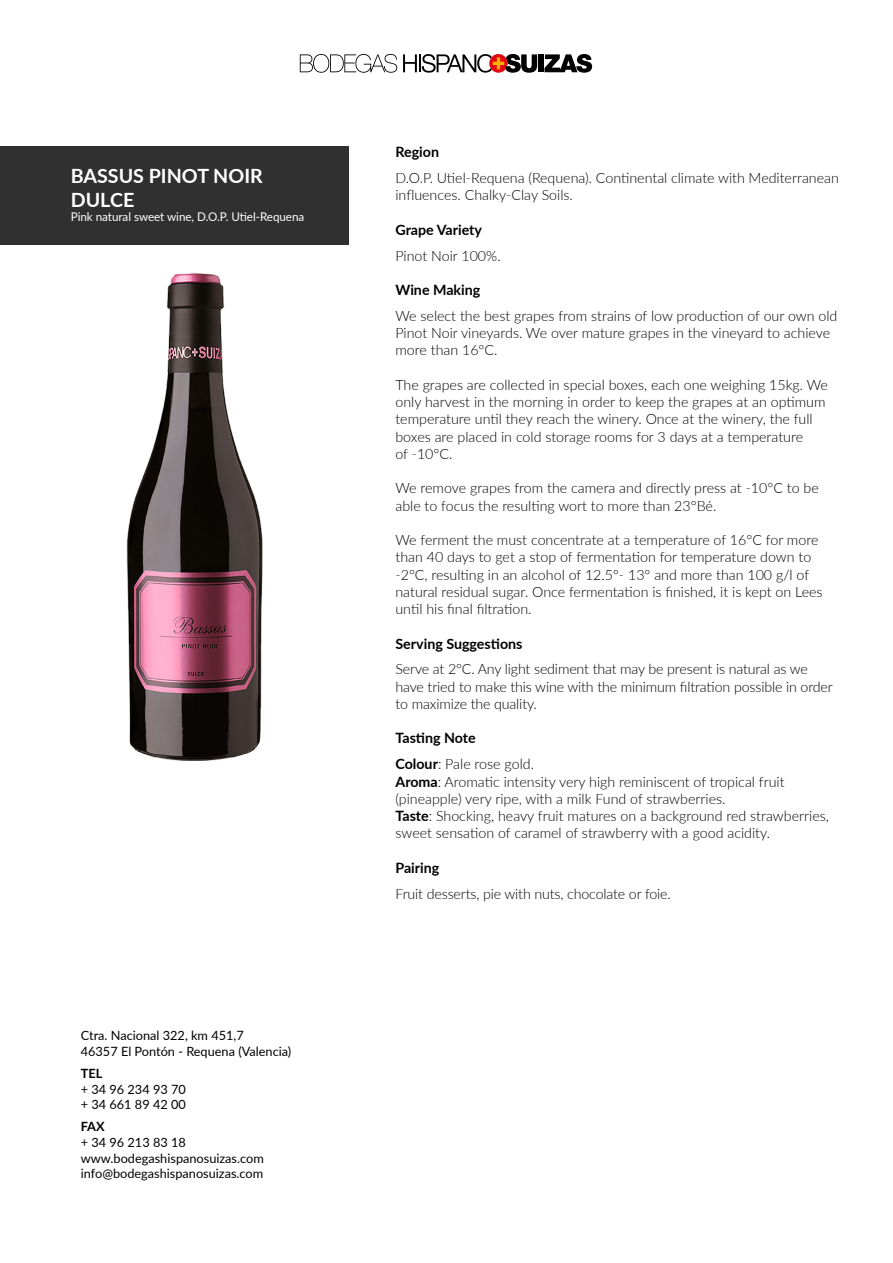
<style>
.page{position:relative;width:893px;height:1263px;background:#fff}
.page>*{position:absolute;margin:0;border:0;box-sizing:border-box;transform-origin:0 0}
.t1{font:700 19.65px/23.5px "Lato";color:#fff}
.t2{font:300 14.25px/17.2px "Lato";color:#000}
.t3{font:700 14.25px/25.8px "Lato";color:#000}
.t4{font:12.75px/15.8px "Lato";color:#000}
.t5{font:700 12.75px "Lato";color:#000}
.t6{font:12px "Lato";letter-spacing:-.005em;color:#fff}
.s1{font-weight:300}
.s2{font-weight:700}
</style>
<div class="page">
<div style="left:538px;top:54px;width:6px;height:18px;background:#000"></div>
<svg style="left:544px;top:54px;width:48px;height:19px"></svg>
<svg style="left:403px;top:54px;width:134px;height:19px"></svg>
<svg style="left:300px;top:54px;width:97px;height:19px"></svg>
<img style="left:126px;top:273px;width:137px;height:487px">
<div style="left:0;top:146px;width:349px;height:98px;background:#303030"></div>
<h1 class="t1" style="left:71px;top:163px;width:193px">BASSUS PINOT NOIR<br>DULCE</h1>
<p class="t6" style="left:71px;top:208px;width:235px">Pink natural sweet wine, D.O.P. Utiel-Requena</p>
<p class="t4" style="left:81px;top:1027px;width:212px">Ctra. Nacional 322, km 451,7<br>46357 El Pontón - Requena (Valencia)</p>
<p class="t5" style="left:81px;top:1064px;width:23px">TEL</p>
<p class="t4" style="left:81px;top:1081px;width:107px">+ 34 96 234 93 70 + 34 661 89 42 00</p>
<p class="t5" style="left:81px;top:1117px;width:25px">FAX</p>
<p class="t4" style="left:81px;top:1134px;width:185px">+ 34 96 213 83 18 www.bodegashispanosuizas.com info@bodegashispanosuizas.com</p>
<p class="t3" style="left:395px;top:139px;width:45px">Region</p>
<p class="t2" style="left:395px;top:169px;width:445px">D.O.P. Utiel-Requena (Requena). Continental climate with Mediterranean influences. Chalky-Clay Soils.</p>
<p class="t3" style="left:395px;top:216px;width:88px">Grape Variety</p>
<p class="t2" style="left:395px;top:246px;width:107px">Pinot Noir 100%.</p>
<p class="t3" style="left:395px;top:276px;width:86px">Wine Making</p>
<p class="t2" style="left:395px;top:307px;width:443px">We select the best grapes from strains of low production of our own old<br>Pinot Noir vineyards. We over mature grapes in the vineyard to achieve more than 16°C.</p>
<p class="t2" style="left:395px;top:376px;width:434px">The grapes are collected in special boxes, each one weighing 15kg. We only harvest in the morning in order to keep the grapes at an optimum temperature until they reach the winery. Once at the winery, the full boxes are placed in cold storage rooms for 3 days at a temperature<br>of -10°C.</p>
<p class="t2" style="left:395px;top:479px;width:425px">We remove grapes from the camera and directly press at -10°C to be able to focus the resulting wort to more than 23°Bé.</p>
<p class="t2" style="left:395px;top:531px;width:429px">We ferment the must concentrate at a temperature of 16°C for more than 40 days to get a stop of fermentation for temperature down to -2°C, resulting in an alcohol of 12.5º- 13° and more than 100 g/l of natural residual sugar. Once fermentation is finished, it is kept on Lees until his final filtration.</p>
<p class="t3" style="left:395px;top:630px;width:129px">Serving Suggestions</p>
<p class="t2" style="left:395px;top:660px;width:439px">Serve at 2°C. Any light sediment that may be present is natural as we have tried to make this wine with the minimum filtration possible in order to maximize the quality.</p>
<p class="t3" style="left:395px;top:725px;width:140px">Tasting Note<br>Colour<span class="s1">: Pale rose gold.</span></p>
<p class="t2" style="left:395px;top:772px;width:435px"><span class="s2">Aroma</span>: Aromatic intensity very high reminiscent of tropical fruit (pineapple) very ripe, with a milk Fund of strawberries.<br><span class="s2">Taste</span>: Shocking, heavy fruit matures on a background red strawberries, sweet sensation of caramel of strawberry with a good acidity.</p>
<p class="t3" style="left:395px;top:854px;width:45px">Pairing</p>
<p class="t2" style="left:395px;top:884px;width:277px">Fruit desserts, pie with nuts, chocolate or foie.</p>
</div>
